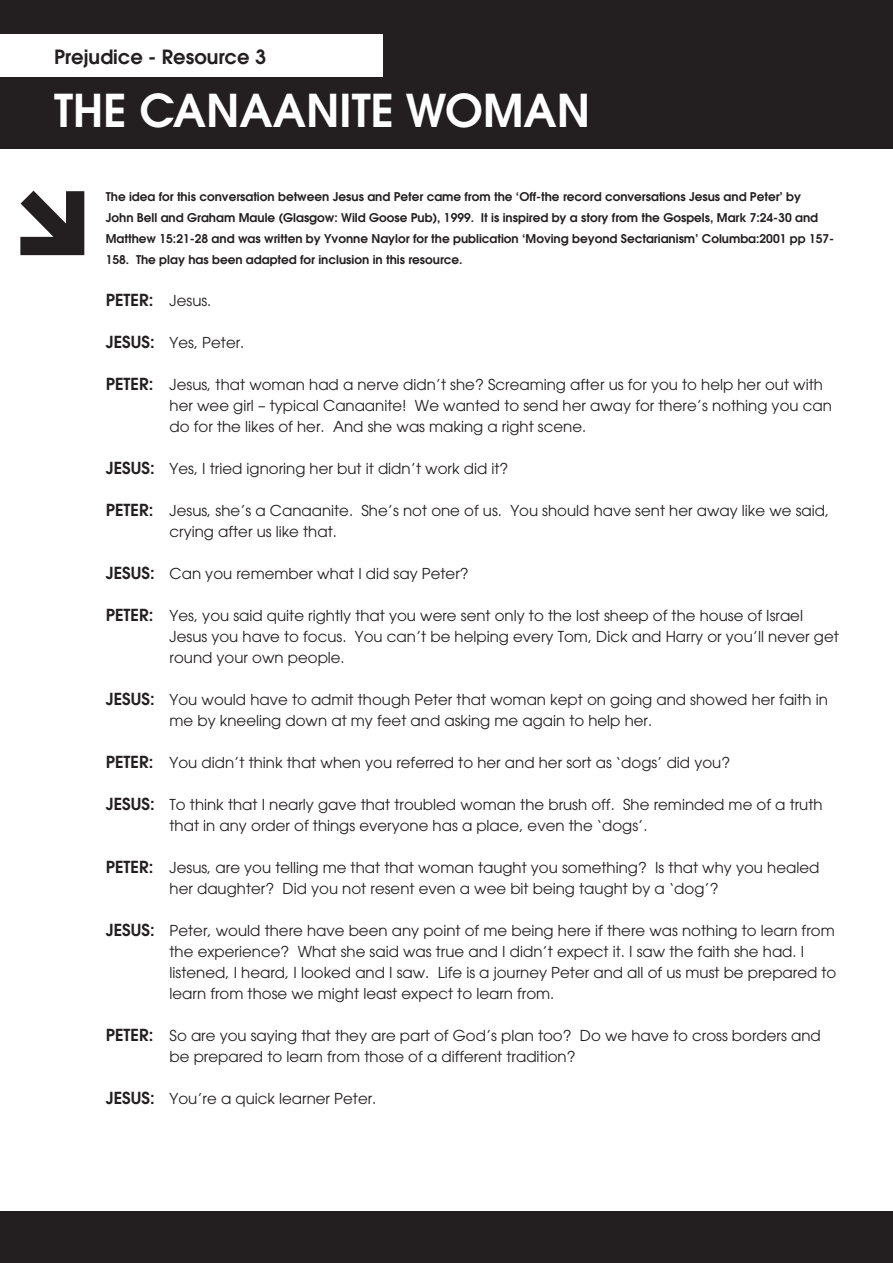
<style>
.page{position:relative;width:893px;height:1263px;background:#fff}
.page>*{position:absolute;margin:0;border:0;box-sizing:border-box;transform-origin:0 0}
.t1{font:600 45px "Avant Garde";color:#fff}
.t2{font:600 19.5px "Avant Garde";color:#231f20}
.Heading_2{font:600 16.5px "Avant Garde";color:#231f20}
.t3{font:15px "Avant Garde";color:#231f20}
.Heading_2-2{font:600 12px/21px "Avant Garde";color:#231f20}
.s1{font-weight:400;font-size:15px}
.s2{font-weight:600;font-size:16.5px}
</style>
<div class="page">
<div style="left:0;top:0;width:893px;height:149px;background:#231f20"></div>
<div style="left:0;top:34px;width:383px;height:43px;background:#fff"></div>
<div style="left:0;top:1212px;width:893px;height:51px;background:#231f20"></div>
<svg style="left:20px;top:191px;width:64px;height:64px"></svg>
<p class="t2" style="left:54px;top:44px;width:213px">Prejudice - Resource 3</p>
<p class="t1" style="left:54px;top:82px;width:538px">THE CANAANITE WOMAN</p>
<p class="Heading_2-2" style="left:106px;top:186px;width:730px">The idea for this conversation between Jesus and Peter came from the ‘Off-the record conversations Jesus and Peter’ by<br>John Bell and Graham Maule (Glasgow: Wild Goose Pub), 1999. It is inspired by a story from the Gospels, Mark 7:24-30 and Matthew 15:21-28 and was written by Yvonne Naylor for the publication ‘Moving beyond Sectarianism’ Columba:2001 pp 157- 158. The play has been adapted for inclusion in this resource.</p>
<p class="Heading_2" style="left:106px;top:289px;width:107px">PETER: <span class="s1">Jesus.</span></p>
<p class="t3" style="left:106px;top:334px;width:140px"><span class="s2">JESUS:</span> Yes, Peter.</p>
<p class="t3" style="left:106px;top:376px;width:719px"><span class="s2">PETER:</span> Jesus, that woman had a nerve didn’t she? Screaming after us for you to help her out with</p>
<p class="t3" style="left:170px;top:397px;width:664px">her wee girl – typical Canaanite! We wanted to send her away for there’s nothing you can</p>
<p class="t3" style="left:170px;top:418px;width:418px">do for the likes of her. And she was making a right scene.</p>
<p class="t3" style="left:106px;top:460px;width:404px"><span class="s2">JESUS:</span> Yes, I tried ignoring her but it didn’t work did it?</p>
<p class="t3" style="left:106px;top:502px;width:725px"><span class="s2">PETER:</span> Jesus, she’s a Canaanite. She’s not one of us. You should have sent her away like we said,</p>
<p class="t3" style="left:170px;top:523px;width:169px">crying after us like that.</p>
<p class="t3" style="left:106px;top:565px;width:364px"><span class="s2">JESUS:</span> Can you remember what I did say Peter?</p>
<p class="t3" style="left:106px;top:607px;width:699px"><span class="s2">PETER:</span> Yes, you said quite rightly that you were sent only to the lost sheep of the house of Israel</p>
<p class="t3" style="left:170px;top:628px;width:671px">Jesus you have to focus. You can’t be helping every Tom, Dick and Harry or you’ll never get</p>
<p class="t3" style="left:170px;top:649px;width:177px">round your own people.</p>
<p class="t3" style="left:106px;top:691px;width:723px"><span class="s2">JESUS:</span> You would have to admit though Peter that woman kept on going and showed her faith in</p>
<p class="t3" style="left:170px;top:712px;width:484px">me by kneeling down at my feet and asking me again to help her.</p>
<p class="t3" style="left:106px;top:754px;width:626px"><span class="s2">PETER:</span> You didn’t think that when you referred to her and her sort as ‘dogs’ did you?</p>
<p class="t3" style="left:106px;top:796px;width:718px"><span class="s2">JESUS:</span> To think that I nearly gave that troubled woman the brush off. She reminded me of a truth</p>
<p class="t3" style="left:170px;top:817px;width:480px">that in any order of things everyone has a place, even the ‘dogs’.</p>
<p class="t3" style="left:106px;top:859px;width:715px"><span class="s2">PETER:</span> Jesus, are you telling me that that woman taught you something? Is that why you healed</p>
<p class="t3" style="left:170px;top:880px;width:550px">her daughter? Did you not resent even a wee bit being taught by a ‘dog’?</p>
<p class="t3" style="left:106px;top:922px;width:730px"><span class="s2">JESUS:</span> Peter, would there have been any point of me being here if there was nothing to learn from</p>
<p class="t3" style="left:170px;top:943px;width:636px">the experience? What she said was true and I didn’t expect it. I saw the faith she had. I</p>
<p class="t3" style="left:170px;top:964px;width:668px">listened, I heard, I looked and I saw. Life is a journey Peter and all of us must be prepared to</p>
<p class="t3" style="left:170px;top:985px;width:386px">learn from those we might least expect to learn from.</p>
<p class="t3" style="left:106px;top:1027px;width:716px"><span class="s2">PETER:</span> So are you saying that they are part of God’s plan too? Do we have to cross borders and</p>
<p class="t3" style="left:170px;top:1048px;width:407px">be prepared to learn from those of a different tradition?</p>
<p class="t3" style="left:106px;top:1090px;width:272px"><span class="s2">JESUS:</span> You’re a quick learner Peter.</p>
</div>
